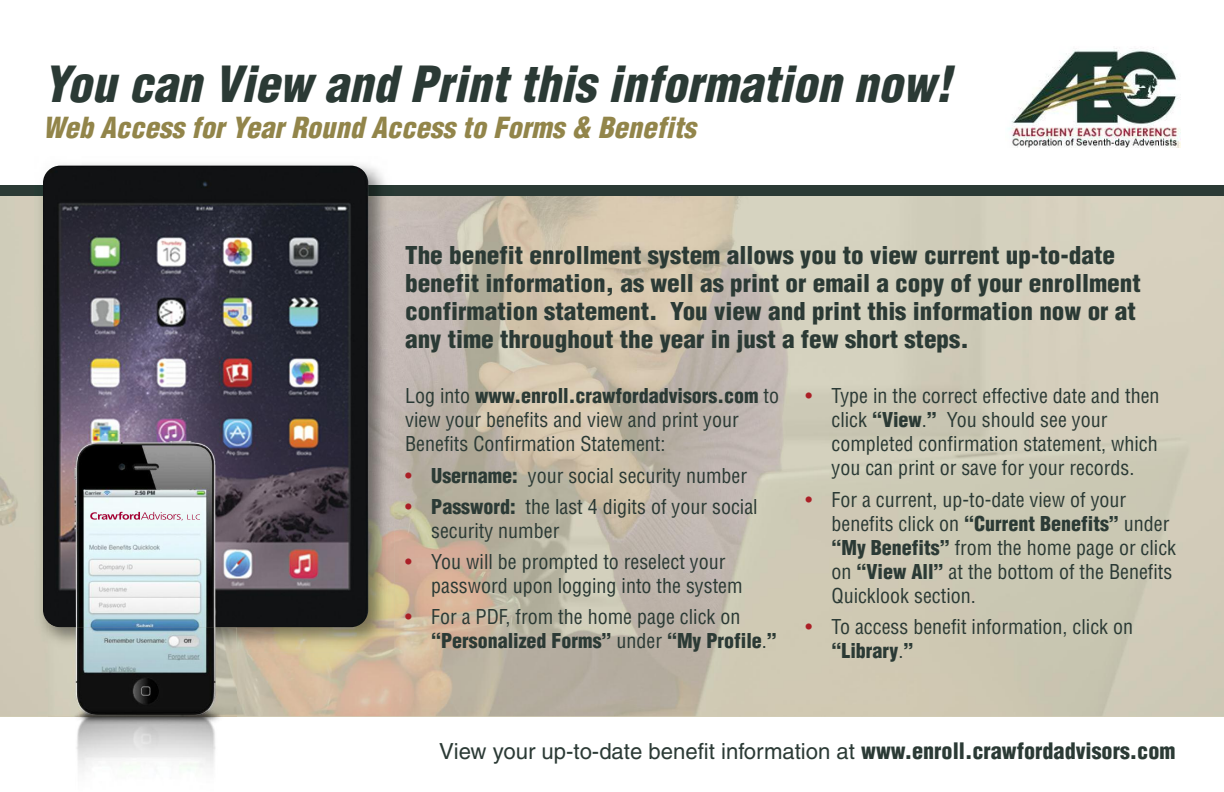
<style>
.page{position:relative;width:1224px;height:792px;background:#fff}
.page>*{position:absolute;margin:0;border:0;box-sizing:border-box;transform-origin:0 0}
.t1{font:italic 900 condensed 48.6px "Helvetica";letter-spacing:.005em;color:#2b3a35}
.t2{font:italic 900 condensed 28.4px "Helvetica";letter-spacing:.005em;color:#92854a}
.t3{font:900 condensed 24px/28px "Helvetica";color:#2b3a35;scale:1.05 1}
.t4{font:22.2px "Helvetica";color:#2b3a35}
.t5{font:condensed 20px/24px "Helvetica";color:#2b3a35}
.s1{font-weight:900}
.s2{color:#ab1f26}
.s3{font-weight:900;font-stretch:condensed}
</style>
<div class="page">
<img style="left:1008px;top:47px;width:173px;height:101px">
<div style="left:0;top:185px;width:1224px;height:11px;background:#2b3a35"></div>
<img style="left:34px;top:164px;width:360px;height:489px">
<img style="left:43px;top:166px;width:325px;height:461px;border-radius:17px">
<img style="left:48px;top:627px;width:188px;height:144px">
<img style="left:48px;top:434px;width:188px;height:193px">
<svg style="left:90px;top:512px;width:110px;height:8px"></svg>
<h1 class="t1" style="left:43px;top:57px;width:910px">You can View and Print this information now!</h1>
<h2 class="t2" style="left:43px;top:112px;width:655px">Web Access for Year Round Access to Forms &amp; Benefits</h2>
<p class="t3" style="left:405px;top:242px;width:702px">The benefit enrollment system allows you to view current up-to-date benefit information, as well as print or email a copy of your enrollment confirmation statement. You view and print this information now or at any time throughout the year in just a few short steps.</p>
<p class="t5" style="left:405px;top:384px;width:375px">Log into <span class="s1">www.enroll.crawfordadvisors.com</span> to view your benefits and view and print your<br>Benefits Confirmation Statement:</p>
<p class="t5" style="left:405px;top:464px;width:343px"><span class="s2">•</span> <span class="s1">Username:</span> your social security number</p>
<p class="t5" style="left:431px;top:495px;width:328px;text-indent:-26px"><span class="s2">•</span> <span class="s1">Password:</span> the last 4 digits of your social security number</p>
<p class="t5" style="left:431px;top:550px;width:313px;text-indent:-26px"><span class="s2">•</span> You will be prompted to reselect your password upon logging into the system</p>
<p class="t5" style="left:431px;top:605px;width:347px;text-indent:-26px"><span class="s2">•</span> For a PDF, from the home page click on <span class="s1">“Personalized Forms”</span> under <span class="s1">“My Profile</span>.<span class="s1">”</span></p>
<p class="t5" style="left:831px;top:384px;width:330px;text-indent:-26px"><span class="s2">•</span> Type in the correct effective date and then click <span class="s1">“View</span>.<span class="s1">”</span> You should see your completed confirmation statement, which you can print or save for your records.</p>
<p class="t5" style="left:831px;top:488px;width:346px;text-indent:-26px"><span class="s2">•</span> For a current, up-to-date view of your benefits click on <span class="s1">“Current Benefits”</span> under <span class="s1">“My Benefits”</span> from the home page or click on <span class="s1">“View All”</span> at the bottom of the Benefits Quicklook section.</p>
<p class="t5" style="left:831px;top:615px;width:303px;text-indent:-26px"><span class="s2">•</span> To access benefit information, click on <span class="s1">“Library</span>.<span class="s1">”</span></p>
<p class="t4" style="left:439px;top:743px;width:738px">View your up-to-date benefit information at <span class="s3">www.enroll.crawfordadvisors.com</span></p>
</div>
